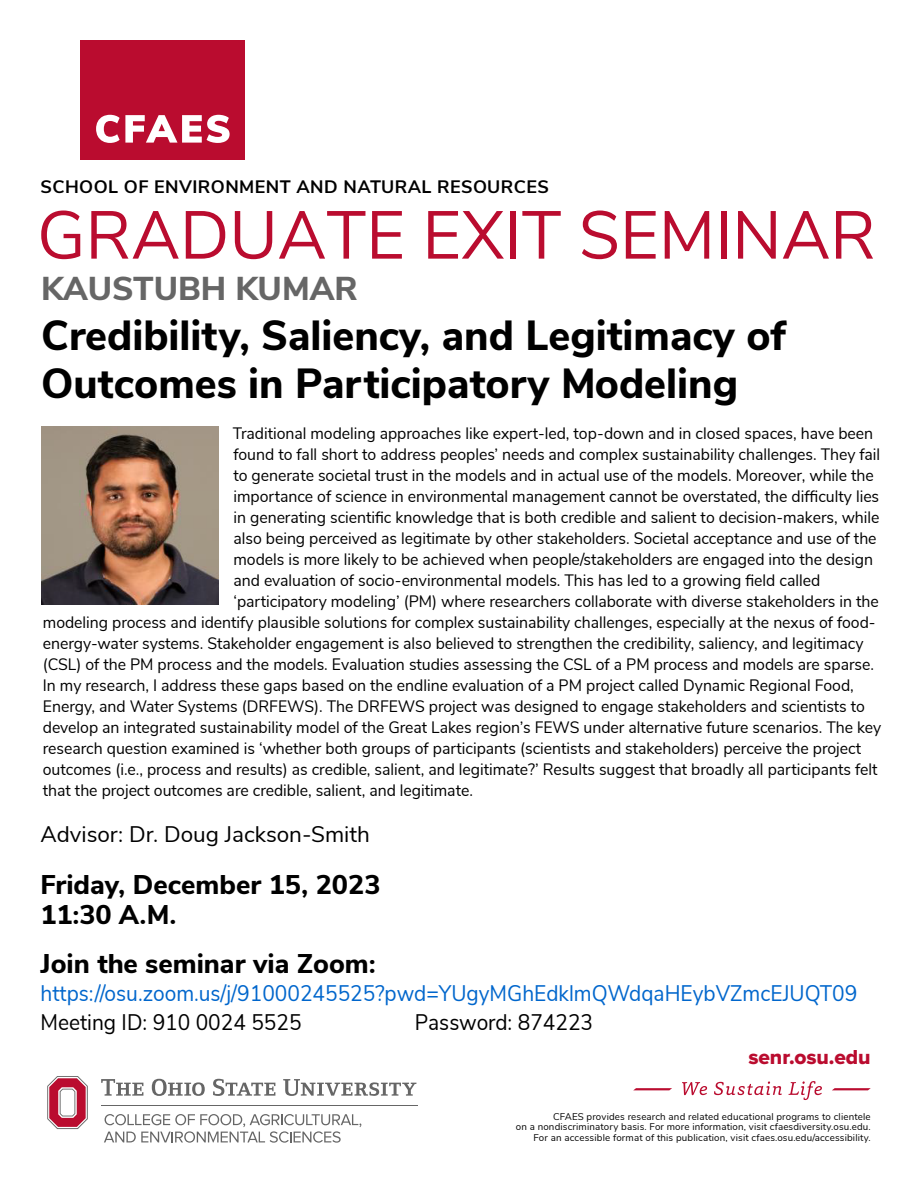
<style>
.page{position:relative;width:918px;height:1188px;background:#fff}
.page>*{position:absolute;margin:0;border:0;box-sizing:border-box;transform-origin:0 0}
.t1{font:67.5px "Buckeye Sans 2";color:#ba0c2f}
.t2{font:800 42px/48px "Buckeye Sans 2";color:#000}
.t3{font:800 33px "Buckeye Sans 2";color:#666}
.t4{font:800 27px/30px "Buckeye Sans 2";color:#000}
.t5{font:22.5px "Buckeye Sans 2";color:#06c;scale:.93 1}
.t6{font:22.5px "Buckeye Sans 2";color:#000;scale:.93 1}
.t7{font:22.5px "Buckeye Sans 2";color:#000}
.t8{font:21px "Proxima Nova Extrabld";letter-spacing:-.005em;color:#ba0c2f}
.t9{font:700 18px "Buckeye Sans 2";letter-spacing:.025em;color:#000}
.t10{font:16.5px "Buckeye Sans 2";color:#000;scale:.96 1}
.t11{font:9.75px/10.5px "Buckeye Sans 2";letter-spacing:.015em;color:#000;text-align:right}
</style>
<div class="page">
<img style="left:42px;top:427px;width:177px;height:178px">
<svg style="left:682px;top:1082px;width:25px;height:13px"></svg>
<svg style="left:714px;top:1081px;width:68px;height:14px"></svg>
<svg style="left:788px;top:1081px;width:34px;height:19px"></svg>
<svg style="left:634px;top:1088px;width:38px;height:2px"></svg>
<svg style="left:832px;top:1088px;width:39px;height:2px"></svg>
<svg style="left:104px;top:1114px;width:257px;height:29px"></svg>
<svg style="left:47px;top:1076px;width:41px;height:53px"></svg>
<hr style="left:101px;top:1105px;width:316px;height:1px;background:#666">
<svg style="left:101px;top:1079px;width:42px;height:17px"></svg>
<svg style="left:152px;top:1079px;width:53px;height:17px"></svg>
<svg style="left:213px;top:1079px;width:62px;height:17px"></svg>
<svg style="left:283px;top:1079px;width:133px;height:17px"></svg>
<div style="left:81px;top:40px;width:164px;height:120px;background:#ba0c2f"></div>
<svg style="left:96px;top:115px;width:134px;height:28px"></svg>
<p class="t9" style="left:41px;top:175px;width:510px">SCHOOL OF ENVIRONMENT AND NATURAL RESOURCES</p>
<h1 class="t1" style="left:37px;top:194px;width:840px">GRADUATE EXIT SEMINAR</h1>
<h3 class="t3" style="left:41px;top:268px;width:318px">KAUSTUBH KUMAR</h3>
<h2 class="t2" style="left:41px;top:311px;width:746px">Credibility, Saliency, and Legitimacy of<br>Outcomes in Participatory Modeling</h2>
<p class="t10" style="left:233px;top:423px;width:669px">Traditional modeling approaches like expert-led, top-down and in closed spaces, have been</p>
<p class="t10" style="left:233px;top:444px;width:675px">found to fall short to address peoples’ needs and complex sustainability challenges. They fail</p>
<p class="t10" style="left:233px;top:465px;width:669px">to generate societal trust in the models and in actual use of the models. Moreover, while the</p>
<p class="t10" style="left:233px;top:486px;width:674px">importance of science in environmental management cannot be overstated, the difficulty lies</p>
<p class="t10" style="left:233px;top:507px;width:675px">in generating scientific knowledge that is both credible and salient to decision-makers, while</p>
<p class="t10" style="left:233px;top:528px;width:671px">also being perceived as legitimate by other stakeholders. Societal acceptance and use of the</p>
<p class="t10" style="left:233px;top:549px;width:668px">models is more likely to be achieved when people/stakeholders are engaged into the design</p>
<p class="t10" style="left:233px;top:570px;width:613px">and evaluation of socio-environmental models. This has led to a growing field called</p>
<p class="t10" style="left:233px;top:591px;width:674px">‘participatory modeling’ (PM) where researchers collaborate with diverse stakeholders in the</p>
<p class="t10" style="left:43px;top:612px;width:869px">modeling process and identify plausible solutions for complex sustainability challenges, especially at the nexus of food-</p>
<p class="t10" style="left:43px;top:633px;width:856px">energy-water systems. Stakeholder engagement is also believed to strengthen the credibility, saliency, and legitimacy</p>
<p class="t10" style="left:43px;top:654px;width:867px">(CSL) of the PM process and the models. Evaluation studies assessing the CSL of a PM process and models are sparse.</p>
<p class="t10" style="left:43px;top:675px;width:846px">In my research, I address these gaps based on the endline evaluation of a PM project called Dynamic Regional Food,</p>
<p class="t10" style="left:43px;top:696px;width:858px">Energy, and Water Systems (DRFEWS). The DRFEWS project was designed to engage stakeholders and scientists to</p>
<p class="t10" style="left:43px;top:717px;width:875px">develop an integrated sustainability model of the Great Lakes region’s FEWS under alternative future scenarios. The key</p>
<p class="t10" style="left:43px;top:738px;width:854px">research question examined is ‘whether both groups of participants (scientists and stakeholders) perceive the project</p>
<p class="t10" style="left:43px;top:759px;width:871px">outcomes (i.e., process and results) as credible, salient, and legitimate?’ Results suggest that broadly all participants felt</p>
<p class="t10" style="left:43px;top:780px;width:449px">that the project outcomes are credible, salient, and legitimate.</p>
<h3 class="t7" style="left:40px;top:820px;width:331px">Advisor: Dr. Doug Jackson-Smith</h3>
<h3 class="t4" style="left:40px;top:869px;width:342px">Friday, December 15, 2023<br>11:30 A.M.</h3>
<h3 class="t4" style="left:41px;top:948px;width:337px">Join the seminar via Zoom:</h3>
<h3 class="t5" style="left:41px;top:980px;width:880px">https://osu.zoom.us/j/91000245525?pwd=YUgyMGhEdklmQWdqaHEybVZmcEJUQT09</h3>
<h3 class="t6" style="left:41px;top:1008px;width:282px">Meeting ID: 910 0024 5525</h3>
<h3 class="t6" style="left:415px;top:1008px;width:193px">Password: 874223</h3>
<p class="t8" style="left:748px;top:1045px;width:124px">senr.osu.edu</p>
<p class="t11" style="left:516px;top:1111px;width:356px">CFAES provides research and related educational programs to clientele<br>on a nondiscriminatory basis. For more information, visit cfaesdiversity.osu.edu.<br>For an accessible format of this publication, visit cfaes.osu.edu/accessibility.</p>
</div>
